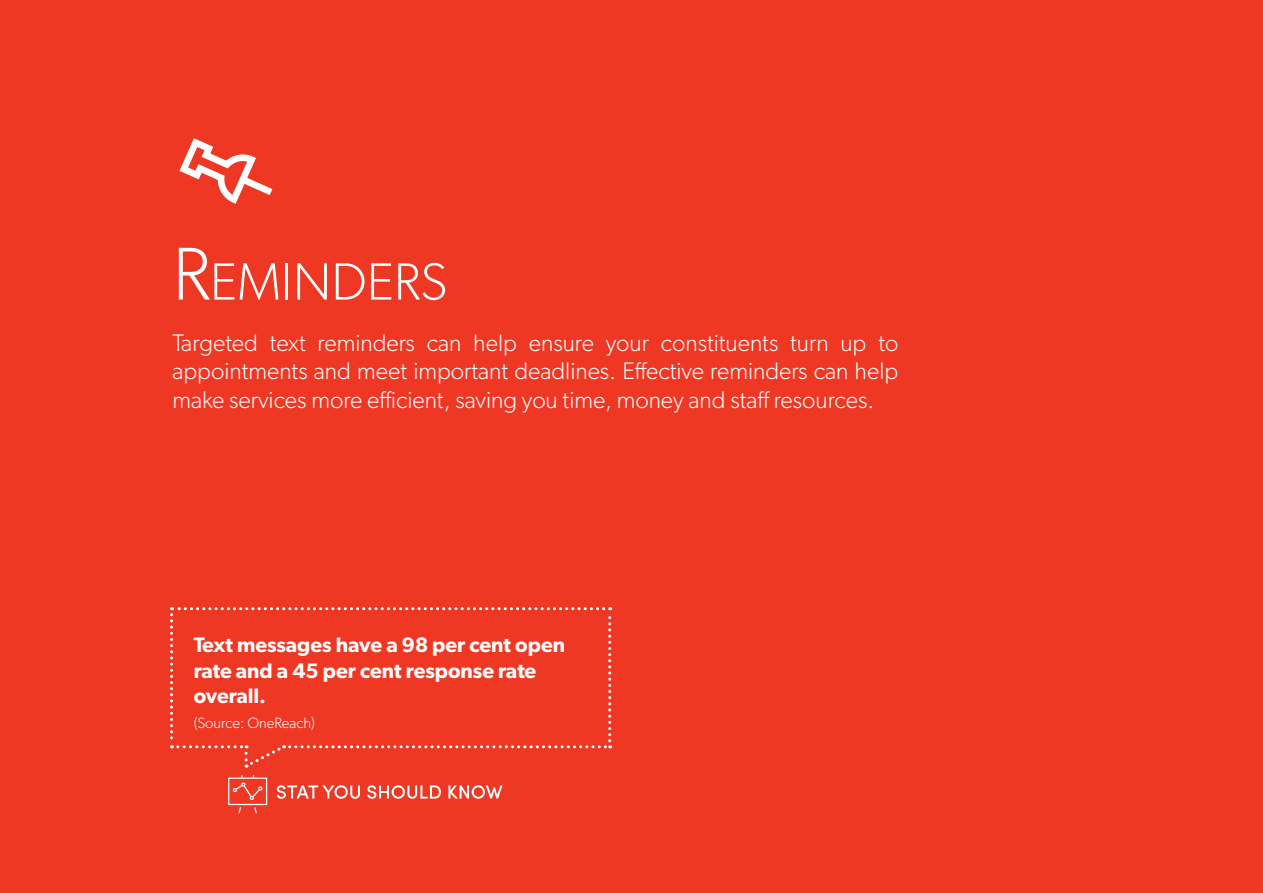
<style>
.page{position:relative;width:1263px;height:893px;background:#ee3823}
.page>*{position:absolute;margin:0;border:0;box-sizing:border-box;transform-origin:0 0}
.t1{font:300 52.5px "Gibson";color:#fff}
.t2{font:300 24px/28.8px "Gibson";color:#fff;text-align:justify}
.t3{font:600 21px/25.2px "Gibson";color:#fff}
.t4{font:300 15px "Gibson";color:#fff}
.s1{font-size:75px}
</style>
<div class="page">
<svg style="left:179px;top:138px;width:94px;height:65px"></svg>
<svg style="left:170px;top:607px;width:441px;height:161px"></svg>
<svg style="left:277px;top:785px;width:225px;height:14px"></svg>
<svg style="left:228px;top:775px;width:39px;height:38px"></svg>
<h1 class="t1" style="left:172px;top:250px;width:277px"><span class="s1">R</span>EMI NDERS</h1>
<p class="t2" style="left:172px;top:328px;width:727px">Targeted text reminders can help ensure your constituents turn up to appointments and meet important deadlines. Effective reminders can help make services more efficient, saving you time, money and staff resources.</p>
<p class="t3" style="left:194px;top:632px;width:373px">Text messages have a 98 per cent open rate and a 45 per cent response rate overall.</p>
<p class="t4" style="left:194px;top:713px;width:123px">(Source: OneReach)</p>
</div>
